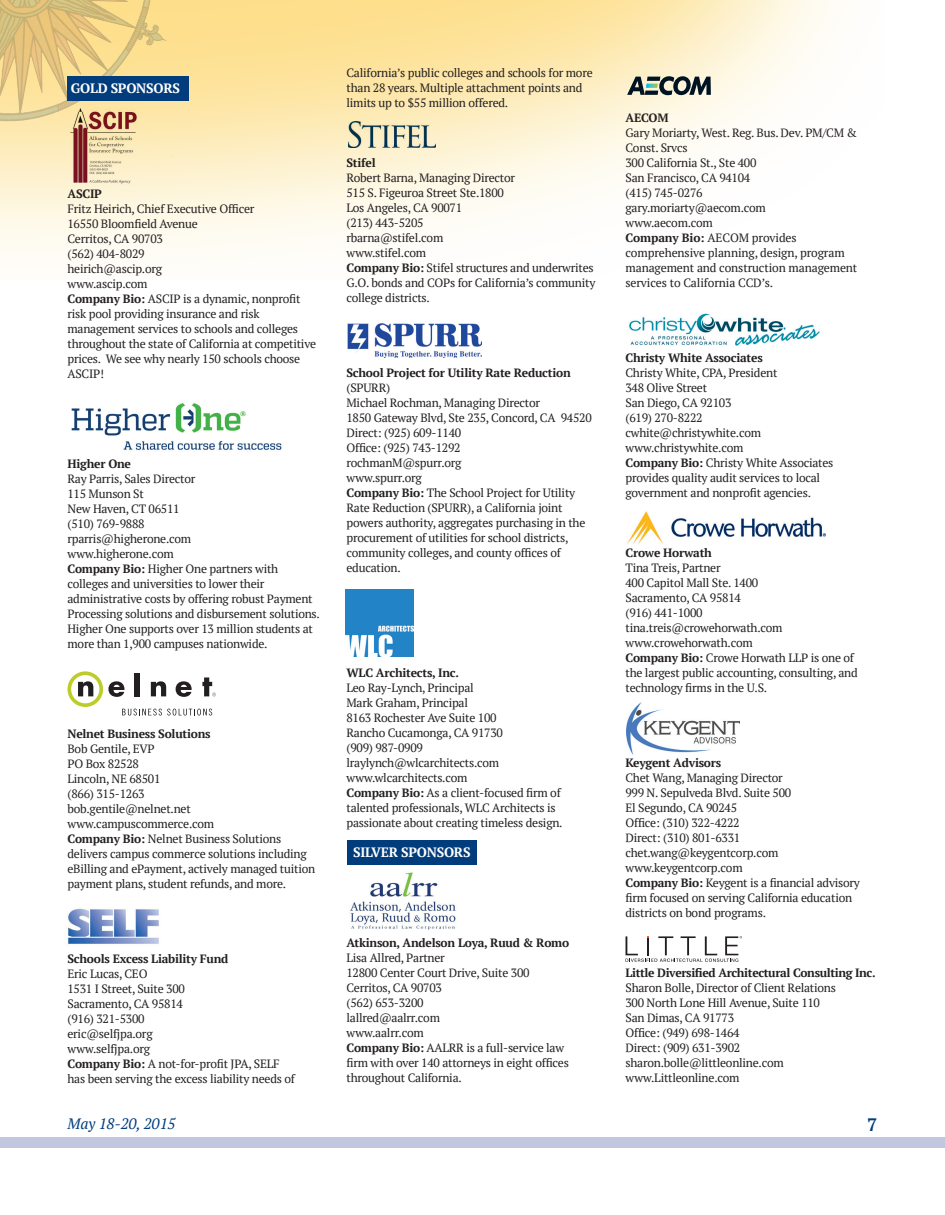
<style>
.page{position:relative;width:945px;height:1215px;background:#fff}
.page>*{position:absolute;margin:0;border:0;box-sizing:border-box;transform-origin:0 0}
.t1{font:700 18px "PT Serif";color:#013d7d}
.t2{font:italic 15px "PT Serif";color:#013d7d}
.t3{font:700 13.5px "PT Serif";letter-spacing:-.02em;color:#fff}
.t4{font:12px/15px "PT Serif";letter-spacing:-.02em;color:#231f20}
.t5{font:700 12px "PT Serif";letter-spacing:-.02em;color:#231f20}
.s1{font-weight:700}
</style>
<div class="page">
<div style="left:0;top:1137px;width:14px;height:11px;background:#c0c7de"></div>
<img style="left:0;top:0;width:830px;height:342px">
<img style="left:0;top:0;width:171px;height:156px">
<div style="left:14px;top:1137px;width:931px;height:11px;background:#c0c7de"></div>
<div style="left:347px;top:840px;width:130px;height:24px;background:#013d7d"></div>
<div style="left:68px;top:77px;width:121px;height:24px;background:#013d7d"></div>
<img style="left:68px;top:105px;width:69px;height:82px">
<img style="left:71px;top:403px;width:211px;height:47px">
<svg style="left:68px;top:671px;width:148px;height:45px"></svg>
<img style="left:348px;top:121px;width:87px;height:27px">
<img style="left:348px;top:324px;width:134px;height:33px">
<img style="left:346px;top:590px;width:67px;height:67px">
<img style="left:350px;top:872px;width:106px;height:58px">
<svg style="left:627px;top:76px;width:84px;height:19px;background:#717b75"></svg>
<img style="left:626px;top:310px;width:198px;height:36px">
<img style="left:626px;top:702px;width:114px;height:53px">
<img style="left:68px;top:908px;width:91px;height:36px">
<svg style="left:626px;top:936px;width:116px;height:26px"></svg>
<img style="left:627px;top:511px;width:199px;height:33px">
<p class="t3" style="left:71px;top:79px;width:111px">GOLD SPONSORS</p>
<p class="t5" style="left:68px;top:186px;width:36px">ASCIP</p>
<p class="t4" style="left:68px;top:201px;width:250px">Fritz Heirich, Chief Executive Officer<br>16550 Bloomfield Avenue<br>Cerritos, CA 90703<br>(562) 404-8029<br>heirich@ascip.org<br>www.ascip.com<br><span class="s1">Company Bio:</span> ASCIP is a dynamic, nonprofit risk pool providing insurance and risk management services to schools and colleges throughout the state of California at competitive prices. We see why nearly 150 schools choose<br>ASCIP!</p>
<p class="t5" style="left:68px;top:456px;width:65px">Higher One</p>
<p class="t4" style="left:68px;top:471px;width:254px">Ray Parris, Sales Director<br>115 Munson St<br>New Haven, CT 06511<br>(510) 769-9888<br>rparris@higherone.com<br>www.higherone.com<br><span class="s1">Company Bio:</span> Higher One partners with colleges and universities to lower their administrative costs by offering robust Payment<br>Processing solutions and disbursement solutions.<br>Higher One supports over 13 million students at more than 1,900 campuses nationwide.</p>
<p class="t5" style="left:68px;top:726px;width:145px">Nelnet Business Solutions</p>
<p class="t4" style="left:68px;top:741px;width:249px">Bob Gentile, EVP<br>PO Box 82528<br>Lincoln, NE 68501<br>(866) 315-1263<br>bob.gentile@nelnet.net www.campuscommerce.com<br><span class="s1">Company Bio:</span> Nelnet Business Solutions delivers campus commerce solutions including eBilling and ePayment, actively managed tuition payment plans, student refunds, and more.</p>
<p class="t5" style="left:68px;top:951px;width:162px">Schools Excess Liability Fund</p>
<p class="t4" style="left:68px;top:966px;width:229px">Eric Lucas, CEO<br>1531 I Street, Suite 300<br>Sacramento, CA 95814<br>(916) 321-5300<br>eric@selfjpa.org<br>www.selfjpa.org<br><span class="s1">Company Bio:</span> A not-for-profit JPA, SELF has been serving the excess liability needs of</p>
<p class="t4" style="left:346px;top:65px;width:248px">California’s public colleges and schools for more than 28 years. Multiple attachment points and limits up to $55 million offered.</p>
<p class="t5" style="left:346px;top:155px;width:31px">Stifel</p>
<p class="t4" style="left:346px;top:170px;width:250px">Robert Barna, Managing Director<br>515 S. Figeuroa Street Ste.1800<br>Los Angeles, CA 90071<br>(213) 443-5205<br>rbarna@stifel.com<br>www.stifel.com<br><span class="s1">Company Bio:</span> Stifel structures and underwrites<br>G.O. bonds and COPs for California’s community college districts.</p>
<p class="t5" style="left:346px;top:365px;width:226px">School Project for Utility Rate Reduction</p>
<p class="t4" style="left:346px;top:380px;width:247px">(SPURR)<br>Michael Rochman, Managing Director<br>1850 Gateway Blvd, Ste 235, Concord, CA 94520<br>Direct: (925) 609-1140<br>Office: (925) 743-1292<br>rochmanM@spurr.org<br>www.spurr.org<br><span class="s1">Company Bio:</span> The School Project for Utility<br>Rate Reduction (SPURR), a California joint powers authority, aggregates purchasing in the procurement of utilities for school districts, community colleges, and county offices of education.</p>
<p class="t5" style="left:346px;top:665px;width:114px">WLC Architects, Inc.</p>
<p class="t4" style="left:346px;top:680px;width:218px">Leo Ray-Lynch, Principal<br>Mark Graham, Principal<br>8163 Rochester Ave Suite 100<br>Rancho Cucamonga, CA 91730<br>(909) 987-0909 lraylynch@wlcarchitects.com www.wlcarchitects.com<br><span class="s1">Company Bio:</span> As a client-focused firm of talented professionals, WLC Architects is passionate about creating timeless design.</p>
<p class="t3" style="left:353px;top:843px;width:119px">SILVER SPONSORS</p>
<p class="t5" style="left:346px;top:935px;width:224px">Atkinson, Andelson Loya, Ruud &amp; Romo</p>
<p class="t4" style="left:346px;top:950px;width:224px">Lisa Allred, Partner<br>12800 Center Court Drive, Suite 300<br>Cerritos, CA 90703<br>(562) 653-3200<br>lallred@aalrr.com<br>www.aalrr.com<br><span class="s1">Company Bio:</span> AALRR is a full-service law firm with over 140 attorneys in eight offices throughout California.</p>
<p class="t5" style="left:626px;top:110px;width:45px">AECOM</p>
<p class="t4" style="left:626px;top:125px;width:233px">Gary Moriarty, West. Reg. Bus. Dev. PM/CM &amp;<br>Const. Srvcs<br>300 California St., Ste 400<br>San Francisco, CA 94104<br>(415) 745-0276<br>gary.moriarty@aecom.com<br>www.aecom.com<br><span class="s1">Company Bio:</span> AECOM provides comprehensive planning, design, program management and construction management services to California CCD’s.</p>
<p class="t5" style="left:626px;top:350px;width:139px">Christy White Associates</p>
<p class="t4" style="left:626px;top:365px;width:210px">Christy White, CPA, President<br>348 Olive Street<br>San Diego, CA 92103<br>(619) 270-8222 cwhite@christywhite.com www.christywhite.com<br><span class="s1">Company Bio:</span> Christy White Associates provides quality audit services to local government and nonprofit agencies.</p>
<p class="t5" style="left:626px;top:545px;width:88px">Crowe Horwath</p>
<p class="t4" style="left:626px;top:560px;width:234px">Tina Treis, Partner<br>400 Capitol Mall Ste. 1400<br>Sacramento, CA 95814<br>(916) 441-1000 tina.treis@crowehorwath.com www.crowehorwath.com<br><span class="s1">Company Bio:</span> Crowe Horwath LLP is one of the largest public accounting, consulting, and technology firms in the U.S.</p>
<p class="t5" style="left:626px;top:755px;width:97px">Keygent Advisors</p>
<p class="t4" style="left:626px;top:770px;width:236px">Chet Wang, Managing Director<br>999 N. Sepulveda Blvd. Suite 500<br>El Segundo, CA 90245<br>Office: (310) 322-4222<br>Direct: (310) 801-6331 chet.wang@keygentcorp.com www.keygentcorp.com<br><span class="s1">Company Bio:</span> Keygent is a financial advisory firm focused on serving California education districts on bond programs.</p>
<p class="t5" style="left:626px;top:965px;width:252px">Little Diversified Architectural Consulting Inc.</p>
<p class="t4" style="left:626px;top:980px;width:212px">Sharon Bolle, Director of Client Relations<br>300 North Lone Hill Avenue, Suite 110<br>San Dimas, CA 91773<br>Office: (949) 698-1464<br>Direct: (909) 631-3902 sharon.bolle@littleonline.com www.Littleonline.com</p>
<p class="t2" style="left:68px;top:1114px;width:109px">May 18-20, 2015</p>
<h1 class="t1" style="left:867px;top:1113px;width:12px">7</h1>
</div>
